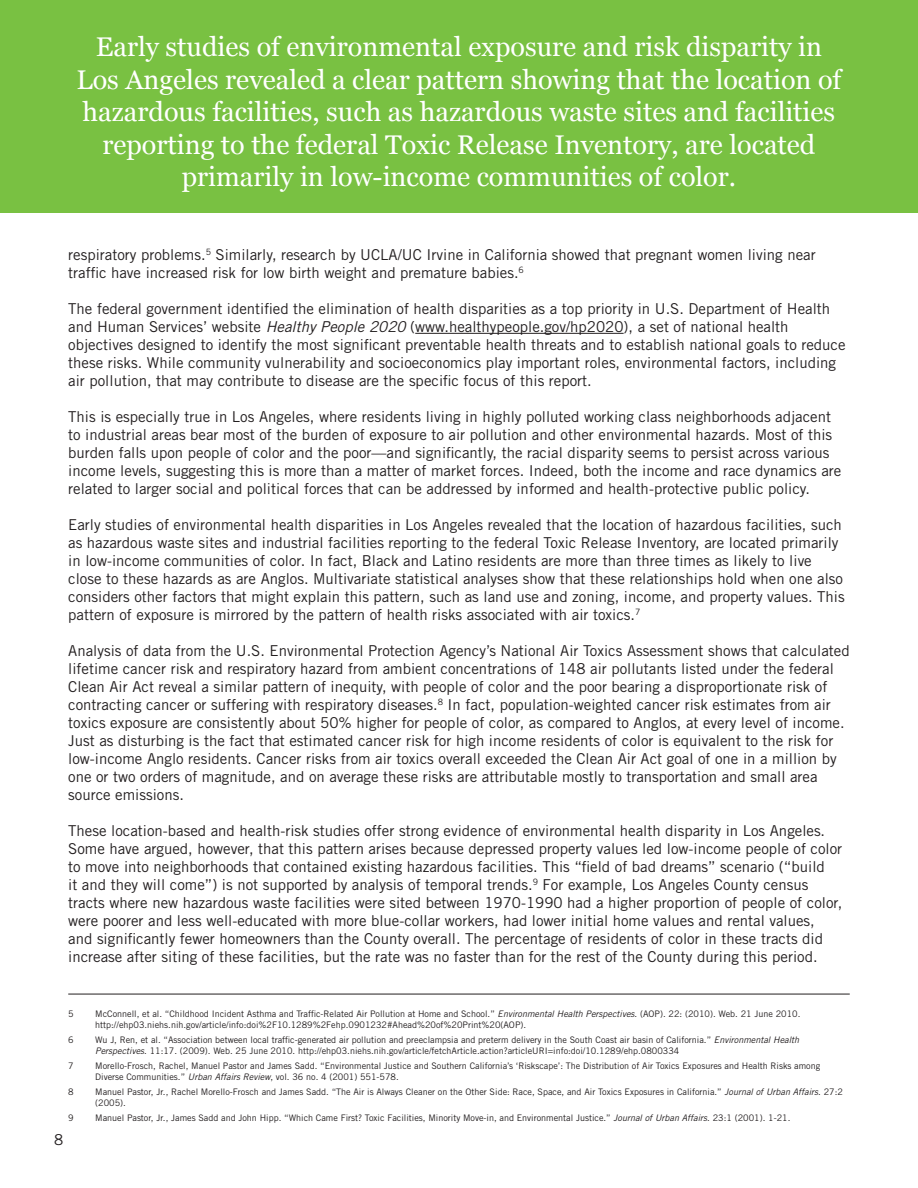
<style>
.page{position:relative;width:918px;height:1188px;background:#fff}
.page>*{position:absolute;margin:0;border:0;box-sizing:border-box;transform-origin:0 0}
.callout_TOP_white{font:27px/32.4px "Georgia";color:#fff;text-align:center}
._1_text{font:15px/18px "Trade Gothic LT Std";color:#231f20}
.page_numbers{font:15px "Trade Gothic LT Std";color:#231f20}
._9_footnote_NO_RULE{font:9px/10.8px "Trade Gothic LT Std";color:#231f20}
._9_footnote{font:9px/10.8px "Trade Gothic LT Std";color:#231f20}
.s1{font-style:italic}
</style>
<div class="page">
<hr style="left:415px;top:333px;width:209px;height:1px;background:#231f20">
<div style="left:0;top:0;width:918px;height:213px;background:#79c142"></div>
<hr style="left:68px;top:994px;width:782px;height:1px;background:#231f20">
<p class="callout_TOP_white" style="left:76px;top:31px;width:767px">Early studies of environmental exposure and risk disparity in Los Angeles revealed a clear pattern showing that the location of hazardous facilities, such as hazardous waste sites and facilities reporting to the federal Toxic Release Inventory, are located primarily in low-income communities of color.</p>
<p class="_1_text" style="left:68px;top:245px;width:749px">respiratory problems.<sup>5</sup> Similarly, research by UCLA/UC Irvine in California showed that pregnant women living near traffic have increased risk for low birth weight and premature babies.<sup>6</sup></p>
<p class="_1_text" style="left:68px;top:299px;width:779px">The federal government identified the elimination of health disparities as a top priority in U.S. Department of Health and Human Services’ website <span class="s1">Healthy People 2020</span> (www.healthypeople.gov/hp2020), a set of national health objectives designed to identify the most significant preventable health threats and to establish national goals to reduce these risks. While community vulnerability and socioeconomics play important roles, environmental factors, including air pollution, that may contribute to disease are the specific focus of this report.</p>
<p class="_1_text" style="left:68px;top:407px;width:775px">This is especially true in Los Angeles, where residents living in highly polluted working class neighborhoods adjacent to industrial areas bear most of the burden of exposure to air pollution and other environmental hazards. Most of this burden falls upon people of color and the poor—and significantly, the racial disparity seems to persist across various income levels, suggesting this is more than a matter of market forces. Indeed, both the income and race dynamics are related to larger social and political forces that can be addressed by informed and health-protective public policy.</p>
<p class="_1_text" style="left:68px;top:515px;width:778px">Early studies of environmental health disparities in Los Angeles revealed that the location of hazardous facilities, such as hazardous waste sites and industrial facilities reporting to the federal Toxic Release Inventory, are located primarily in low-income communities of color. In fact, Black and Latino residents are more than three times as likely to live close to these hazards as are Anglos. Multivariate statistical analyses show that these relationships hold when one also considers other factors that might explain this pattern, such as land use and zoning, income, and property values. This pattern of exposure is mirrored by the pattern of health risks associated with air toxics.<sup>7</sup></p>
<p class="_1_text" style="left:68px;top:641px;width:783px">Analysis of data from the U.S. Environmental Protection Agency’s National Air Toxics Assessment shows that calculated lifetime cancer risk and respiratory hazard from ambient concentrations of 148 air pollutants listed under the federal Clean Air Act reveal a similar pattern of inequity, with people of color and the poor bearing a disproportionate risk of contracting cancer or suffering with respiratory diseases.<sup>8</sup> In fact, population-weighted cancer risk estimates from air toxics exposure are consistently about 50% higher for people of color, as compared to Anglos, at every level of income.<br>Just as disturbing is the fact that estimated cancer risk for high income residents of color is equivalent to the risk for low-income Anglo residents. Cancer risks from air toxics overall exceeded the Clean Air Act goal of one in a million by one or two orders of magnitude, and on average these risks are attributable mostly to transportation and small area source emissions.</p>
<p class="_1_text" style="left:68px;top:821px;width:776px">These location-based and health-risk studies offer strong evidence of environmental health disparity in Los Angeles.<br>Some have argued, however, that this pattern arises because depressed property values led low-income people of color to move into neighborhoods that contained existing hazardous facilities. This “field of bad dreams” scenario (“build<br>it and they will come”) is not supported by analysis of temporal trends.<sup>9</sup> For example, Los Angeles County census tracts where new hazardous waste facilities were sited between 1970-1990 had a higher proportion of people of color, were poorer and less well-educated with more blue-collar workers, had lower initial home values and rental values, and significantly fewer homeowners than the County overall. The percentage of residents of color in these tracts did increase after siting of these facilities, but the rate was no faster than for the rest of the County during this period.</p>
<p class="_9_footnote" style="left:68px;top:1008px;width:7px">5</p>
<p class="_9_footnote" style="left:95px;top:1008px;width:707px">McConnell, et al. “Childhood Incident Asthma and Traffic-Related Air Pollution at Home and School.” <span class="s1">Environmental Health Perspectives</span>. (AOP). 22: (2010). Web. 21 June 2010. http://ehp03.niehs.nih.gov/article/info:doi%2F10.1289%2Fehp.0901232#Ahead%20of%20Print%20(AOP).</p>
<p class="_9_footnote_NO_RULE" style="left:68px;top:1034px;width:7px">6</p>
<p class="_9_footnote_NO_RULE" style="left:95px;top:1034px;width:705px">Wu J, Ren, et al. “Association between local traffic-generated air pollution and preeclampsia and preterm delivery in the South Coast air basin of California.” <span class="s1">Environmental Health<br>Perspectives</span>. 11:17. (2009). Web. 25 June 2010. http://ehp03.niehs.nih.gov/article/fetchArticle.action?articleURI=info:doi/10.1289/ehp.0800334</p>
<p class="_9_footnote_NO_RULE" style="left:68px;top:1060px;width:7px">7</p>
<p class="_9_footnote_NO_RULE" style="left:95px;top:1060px;width:727px">Morello-Frosch, Rachel, Manuel Pastor and James Sadd. “Environmental Justice and Southern California’s ‘Riskscape’: The Distribution of Air Toxics Exposures and Health Risks among<br>Diverse Communities.” <span class="s1">Urban Affairs Review</span>, vol. 36 no. 4 (2001) 551-578.</p>
<p class="_9_footnote_NO_RULE" style="left:68px;top:1086px;width:7px">8</p>
<p class="_9_footnote_NO_RULE" style="left:95px;top:1086px;width:749px">Manuel Pastor, Jr., Rachel Morello-Frosch and James Sadd. “The Air is Always Cleaner on the Other Side: Race, Space, and Air Toxics Exposures in California.” <span class="s1">Journal of Urban Affairs</span>. 27:2 (2005).</p>
<p class="_9_footnote_NO_RULE" style="left:68px;top:1112px;width:7px">9</p>
<p class="_9_footnote_NO_RULE" style="left:95px;top:1112px;width:697px">Manuel Pastor, Jr., James Sadd and John Hipp. “Which Came First? Toxic Facilities, Minority Move-in, and Environmental Justice.” <span class="s1">Journal of Urban Affairs</span>. 23:1 (2001). 1-21.</p>
<p class="page_numbers" style="left:54px;top:1130px;width:11px">8</p>
</div>
